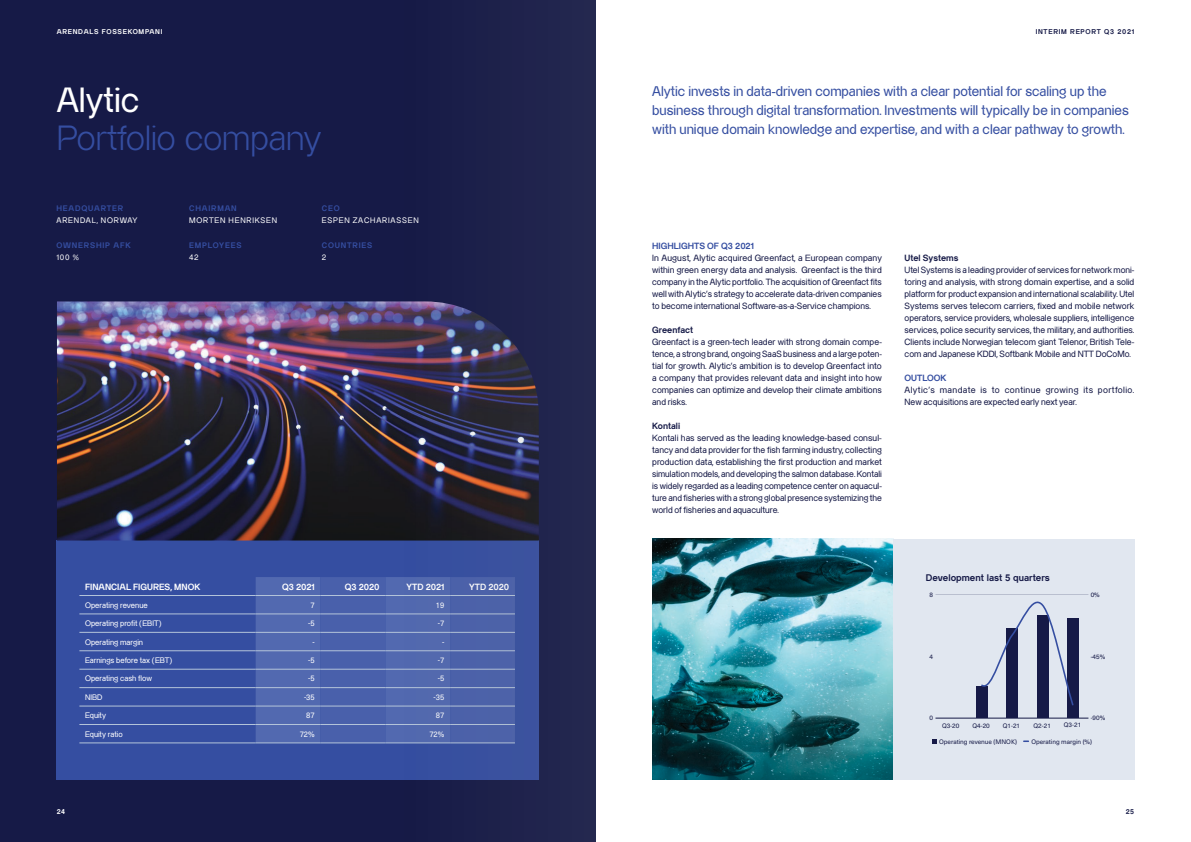
<style>
.page{position:relative;width:1191px;height:842px;background:#fff}
.page>*{position:absolute;margin:0;border:0;box-sizing:border-box;transform-origin:0 0}
.t1{font:300 35px "Almarena Display";color:#354ea1}
.t2{font:35px "Almarena Display";color:#fff}
.t3{font:14px/19px "Almarena Display";color:#354ea1}
.t4{font:700 9.6px "Almarena";color:#161a47}
.t5{font:9px/12px "Almarena";color:#161a47;text-align:justify}
.t6{font:9px/12px "Almarena";letter-spacing:.025em;color:#161a47}
.t7{font:700 9px "Almarena";color:#fff}
.t8{font:700 9px "Almarena";color:#161a47}
.t9{font:700 9px "Almarena";color:#354ea1}
.t10{font:8px "Almarena";color:#fff}
.t11{font:700 8px "Almarena";letter-spacing:.1em;color:#354ea1}
.t12{font:8px "Almarena";letter-spacing:.1em;color:#fff}
.t13{font:8px "Neue Haas Unica W1 G";color:#fff;scale:.95 1}
.t14{font:700 7px "Almarena";letter-spacing:.1em;color:#fff}
.t15{font:700 7px "Almarena";letter-spacing:.1em;color:#161a47}
.t16{font:6.4px "Neue Haas Unica W1 G";color:#161a47}
</style>
<div class="page">
<img style="left:652px;top:539px;width:241px;height:240px">
<div style="left:893px;top:539px;width:241px;height:240px;background:#e1e7f0"></div>
<div style="left:0;top:0;width:595px;height:842px;background:#161a47"></div>
<div style="left:57px;top:540px;width:482px;height:239px;background:#354ea1"></div>
<svg style="left:256px;top:577px;width:137px;height:166px;background:#4f66ae"></svg>
<hr style="left:79px;top:614px;width:177px;height:1px;background:#b4c4da">
<hr style="left:256px;top:614px;width:64px;height:1px;background:#b4c4da">
<hr style="left:320px;top:614px;width:65px;height:1px;background:#b4c4da">
<hr style="left:385px;top:614px;width:65px;height:1px;background:#b4c4da">
<hr style="left:79px;top:632px;width:177px;height:1px;background:#b4c4da">
<hr style="left:256px;top:632px;width:64px;height:1px;background:#b4c4da">
<hr style="left:320px;top:632px;width:65px;height:1px;background:#b4c4da">
<hr style="left:385px;top:632px;width:65px;height:1px;background:#b4c4da">
<hr style="left:79px;top:651px;width:177px;height:1px;background:#b4c4da">
<hr style="left:256px;top:651px;width:64px;height:1px;background:#b4c4da">
<hr style="left:320px;top:651px;width:65px;height:1px;background:#b4c4da">
<hr style="left:385px;top:651px;width:65px;height:1px;background:#b4c4da">
<hr style="left:79px;top:669px;width:177px;height:1px;background:#b4c4da">
<hr style="left:256px;top:669px;width:64px;height:1px;background:#b4c4da">
<hr style="left:320px;top:669px;width:65px;height:1px;background:#b4c4da">
<hr style="left:385px;top:669px;width:65px;height:1px;background:#b4c4da">
<hr style="left:79px;top:687px;width:177px;height:1px;background:#b4c4da">
<hr style="left:256px;top:687px;width:64px;height:1px;background:#b4c4da">
<hr style="left:320px;top:687px;width:65px;height:1px;background:#b4c4da">
<hr style="left:385px;top:687px;width:65px;height:1px;background:#b4c4da">
<hr style="left:79px;top:706px;width:177px;height:1px;background:#b4c4da">
<hr style="left:256px;top:706px;width:64px;height:1px;background:#b4c4da">
<hr style="left:320px;top:706px;width:65px;height:1px;background:#b4c4da">
<hr style="left:385px;top:706px;width:65px;height:1px;background:#b4c4da">
<hr style="left:79px;top:724px;width:177px;height:1px;background:#b4c4da">
<hr style="left:256px;top:724px;width:64px;height:1px;background:#b4c4da">
<hr style="left:320px;top:724px;width:65px;height:1px;background:#b4c4da">
<hr style="left:385px;top:724px;width:65px;height:1px;background:#b4c4da">
<hr style="left:79px;top:743px;width:177px;height:1px;background:#b4c4da">
<hr style="left:256px;top:743px;width:64px;height:1px;background:#b4c4da">
<hr style="left:320px;top:743px;width:65px;height:1px;background:#b4c4da">
<hr style="left:385px;top:743px;width:65px;height:1px;background:#b4c4da">
<hr style="left:79px;top:595px;width:177px;height:1px;background:#b4c4da">
<hr style="left:256px;top:595px;width:64px;height:1px;background:#b4c4da">
<hr style="left:320px;top:595px;width:65px;height:1px;background:#b4c4da">
<hr style="left:385px;top:595px;width:65px;height:1px;background:#b4c4da">
<hr style="left:935px;top:594px;width:153px;height:1px;background:#161a47">
<hr style="left:935px;top:718px;width:153px;height:1px;background:#161a47">
<svg style="left:932px;top:739px;width:5px;height:4px"></svg>
<svg style="left:1023px;top:740px;width:6px;height:2px"></svg>
<img style="left:57px;top:301px;width:336px;height:239px">
<div style="left:1067px;top:618px;width:11px;height:100px;background:#161a47"></div>
<div style="left:1036px;top:615px;width:12px;height:103px;background:#161a47"></div>
<div style="left:1006px;top:628px;width:11px;height:90px;background:#161a47"></div>
<div style="left:976px;top:686px;width:11px;height:32px;background:#161a47"></div>
<svg style="left:979px;top:594px;width:95px;height:113px"></svg>
<svg style="left:393px;top:0;width:202px;height:842px;fill:#22254d"></svg>
<p class="t14" style="left:57px;top:27px;width:107px">ARENDALS FOSSEKOMPANI</p>
<h1 class="t2" style="left:57px;top:80px;width:84px">Alytic</h1>
<h1 class="t1" style="left:57px;top:118px;width:266px">Portfolio company</h1>
<p class="t11" style="left:56px;top:204px;width:68px">HEADQUARTER</p>
<p class="t12" style="left:56px;top:216px;width:83px">ARENDAL, NORWAY</p>
<p class="t11" style="left:56px;top:241px;width:76px">OWNERSHIP AFK</p>
<p class="t10" style="left:56px;top:253px;width:24px">100 %</p>
<p class="t11" style="left:189px;top:204px;width:49px">CHAIRMAN</p>
<p class="t12" style="left:189px;top:216px;width:90px">MORTEN HENRIKSEN</p>
<p class="t11" style="left:189px;top:241px;width:54px">EMPLOYEES</p>
<p class="t10" style="left:189px;top:253px;width:11px">42</p>
<p class="t11" style="left:322px;top:204px;width:19px">CEO</p>
<p class="t12" style="left:322px;top:216px;width:98px">ESPEN ZACHARIASSEN</p>
<p class="t11" style="left:322px;top:241px;width:52px">COUNTRIES</p>
<p class="t10" style="left:322px;top:253px;width:6px">2</p>
<p class="t7" style="left:85px;top:581px;width:117px">FINANCIAL FIGURES, MNOK</p>
<p class="t7" style="left:282px;top:581px;width:34px">Q3 2021</p>
<p class="t7" style="left:345px;top:581px;width:36px">Q3 2020</p>
<p class="t7" style="left:406px;top:581px;width:39px">YTD 2021</p>
<p class="t7" style="left:469px;top:581px;width:41px">YTD 2020</p>
<p class="t10" style="left:85px;top:600px;width:64px">Operating revenue</p>
<p class="t13" style="left:310px;top:599px;width:6px">7</p>
<p class="t13" style="left:436px;top:599px;width:10px">19</p>
<p class="t10" style="left:85px;top:619px;width:78px">Operating profit (EBIT)</p>
<p class="t13" style="left:308px;top:617px;width:8px">-5</p>
<p class="t13" style="left:438px;top:617px;width:8px">-7</p>
<p class="t10" style="left:85px;top:637px;width:60px">Operating margin</p>
<p class="t13" style="left:312px;top:636px;width:4px">-</p>
<p class="t13" style="left:442px;top:636px;width:4px">-</p>
<p class="t10" style="left:85px;top:656px;width:89px">Earnings before tax (EBT)</p>
<p class="t13" style="left:308px;top:654px;width:8px">-5</p>
<p class="t13" style="left:438px;top:654px;width:8px">-7</p>
<p class="t10" style="left:85px;top:674px;width:69px">Operating cash flow</p>
<p class="t13" style="left:308px;top:673px;width:8px">-5</p>
<p class="t13" style="left:438px;top:673px;width:8px">-5</p>
<p class="t10" style="left:85px;top:693px;width:19px">NIBD</p>
<p class="t13" style="left:304px;top:691px;width:13px">-35</p>
<p class="t13" style="left:433px;top:691px;width:13px">-35</p>
<p class="t10" style="left:85px;top:711px;width:23px">Equity</p>
<p class="t13" style="left:306px;top:709px;width:10px">87</p>
<p class="t13" style="left:436px;top:709px;width:10px">87</p>
<p class="t10" style="left:85px;top:729px;width:39px">Equity ratio</p>
<p class="t13" style="left:300px;top:728px;width:17px">72%</p>
<p class="t13" style="left:429px;top:728px;width:17px">72%</p>
<p class="t14" style="left:57px;top:807px;width:10px">24</p>
<p class="t15" style="left:1035px;top:27px;width:100px">INTERIM REPORT Q3 2021</p>
<p class="t3" style="left:652px;top:81px;width:478px">Alytic invests in data-driven companies with a clear potential for scaling up the business through digital transformation. Investments will typically be in companies with unique domain knowledge and expertise, and with a clear pathway to growth.</p>
<p class="t9" style="left:652px;top:240px;width:103px">HIGHLIGHTS OF Q3 2021</p>
<p class="t5" style="left:652px;top:251px;width:231px">In August, Alytic acquired Greenfact, a European company within green energy data and analysis. Greenfact is the third company in the Alytic portfolio. The acquisition of Greenfact fits well with Alytic’s strategy to accelerate data-driven companies to become international Software-as-a-Service champions.</p>
<p class="t8" style="left:652px;top:325px;width:43px">Greenfact</p>
<p class="t5" style="left:652px;top:335px;width:231px">Greenfact is a green-tech leader with strong domain compe&shy;tence, a strong brand, ongoing SaaS business and a large poten&shy;tial for growth. Alytic’s ambition is to develop Greenfact into a company that provides relevant data and insight into how companies can optimize and develop their climate ambitions and risks.</p>
<p class="t8" style="left:652px;top:421px;width:29px">Kontali</p>
<p class="t5" style="left:652px;top:431px;width:231px">Kontali has served as the leading knowledge-based consul&shy;tancy and data provider for the fish farming industry, collecting production data, establishing the first production and market simulation models, and developing the salmon database. Kontali is widely regarded as a leading competence center on aquacul&shy;ture and fisheries with a strong global presence systemizing the world of fisheries and aquaculture.</p>
<p class="t8" style="left:904px;top:252px;width:56px">Utel Systems</p>
<p class="t5" style="left:904px;top:263px;width:231px">Utel Systems is a leading provider of services for network moni&shy;toring and analysis, with strong domain expertise, and a solid platform for product expansion and international scalability. Utel Systems serves telecom carriers, fixed and mobile network operators, service providers, wholesale suppliers, intelligence services, police security services, the military, and authorities.<br>Clients include Norwegian telecom giant Telenor, British Tele&shy;com and Japanese KDDI, Softbank Mobile and NTT DoCoMo.</p>
<p class="t9" style="left:904px;top:372px;width:44px">OUTLOOK</p>
<p class="t6" style="left:904px;top:383px;width:231px">Alytic’s mandate is to continue growing its portfolio.<br>New acquisitions are expected early next year.</p>
<p class="t4" style="left:926px;top:572px;width:126px">Development last 5 quarters</p>
<p class="t16" style="left:929px;top:590px;width:5px">8</p>
<p class="t16" style="left:1090px;top:590px;width:11px">0%</p>
<p class="t16" style="left:929px;top:652px;width:5px">4</p>
<p class="t16" style="left:1090px;top:652px;width:16px">-45%</p>
<p class="t16" style="left:929px;top:713px;width:5px">0</p>
<p class="t16" style="left:1090px;top:713px;width:16px">-90%</p>
<p class="t16" style="left:942px;top:721px;width:19px">Q3-20</p>
<p class="t16" style="left:972px;top:721px;width:19px">Q4-20</p>
<p class="t16" style="left:1002px;top:721px;width:19px">Q1-21</p>
<p class="t16" style="left:1033px;top:721px;width:19px">Q2-21</p>
<p class="t16" style="left:1064px;top:720px;width:19px">Q3-21</p>
<p class="t16" style="left:939px;top:736px;width:79px">Operating revenue (MNOK)</p>
<p class="t16" style="left:1031px;top:736px;width:62px">Operating margin (%)</p>
<p class="t15" style="left:1125px;top:807px;width:10px">25</p>
</div>
